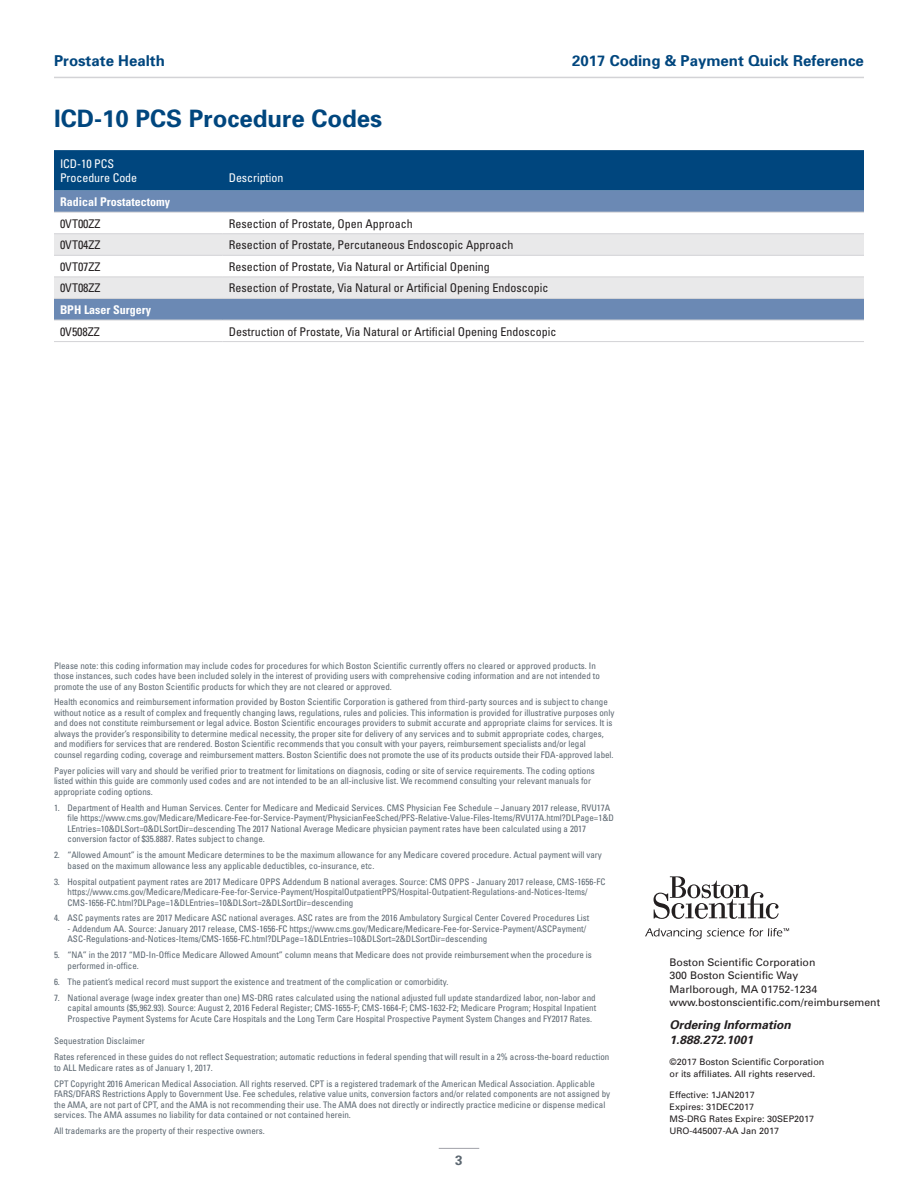
<style>
.page{position:relative;width:918px;height:1188px;background:#fff}
.page>*{position:absolute;margin:0;border:0;box-sizing:border-box;transform-origin:0 0}
.Head{font:700 24px "Univers";color:#00467e}
._2nd_pag_head{font:700 15px "Univers";color:#00467e}
._2nd_pag_head-2{font:700 13.5px "Univers";color:#5b6670}
.Table_Body{font:condensed 12px "Univers";color:#231f20}
.Table_Body-2{font:700 condensed 12px "Univers";color:#fff}
.t1{font:italic 700 12px/15px "Univers";color:#231f20}
.Table_Header{font:condensed 12px/13.5px "Univers";letter-spacing:-.005em;color:#fff}
.t2{font:10.5px "Univers";color:#231f20}
.legal{font:condensed 9px/10.5px "Univers";color:#5b6670}
.t3{font:9px/12px "Univers";color:#231f20}
</style>
<div class="page">
<hr style="left:54px;top:77px;width:810px;height:1px;background:#d3d3d6">
<svg style="left:654px;top:876px;width:125px;height:43px"></svg>
<svg style="left:645px;top:928px;width:144px;height:11px"></svg>
<div style="left:54px;top:150px;width:810px;height:41px;background:#00467e"></div>
<div style="left:54px;top:191px;width:810px;height:21px;background:#6b89b4"></div>
<div style="left:54px;top:299px;width:810px;height:21px;background:#6b89b4"></div>
<svg style="left:54px;top:234px;width:810px;height:64px;fill:#e9e9ea"></svg>
<hr style="left:54px;top:212px;width:169px;height:1px;background:#d3d3d6">
<hr style="left:223px;top:212px;width:641px;height:1px;background:#d3d3d6">
<hr style="left:54px;top:233px;width:169px;height:1px;background:#d3d3d6">
<hr style="left:223px;top:233px;width:641px;height:1px;background:#d3d3d6">
<hr style="left:54px;top:255px;width:169px;height:1px;background:#d3d3d6">
<hr style="left:223px;top:255px;width:641px;height:1px;background:#d3d3d6">
<hr style="left:54px;top:277px;width:169px;height:1px;background:#d3d3d6">
<hr style="left:223px;top:277px;width:641px;height:1px;background:#d3d3d6">
<hr style="left:54px;top:298px;width:169px;height:1px;background:#d3d3d6">
<hr style="left:223px;top:298px;width:641px;height:1px;background:#d3d3d6">
<hr style="left:54px;top:320px;width:169px;height:1px;background:#d3d3d6">
<hr style="left:223px;top:320px;width:641px;height:1px;background:#d3d3d6">
<hr style="left:54px;top:341px;width:169px;height:1px;background:#d3d3d6">
<hr style="left:223px;top:341px;width:641px;height:1px;background:#d3d3d6">
<hr style="left:439px;top:1148px;width:40px;height:1px;background:#a0a2a8">
<p class="_2nd_pag_head" style="left:54px;top:52px;width:112px">Prostate Health</p>
<p class="_2nd_pag_head" style="left:572px;top:52px;width:293px">2017 Coding &amp; Payment Quick Reference</p>
<p class="Head" style="left:54px;top:104px;width:330px">ICD-10 PCS Procedure Codes</p>
<p class="Table_Header" style="left:60px;top:157px;width:79px">ICD-10 PCS<br>Procedure Code</p>
<p class="Table_Header" style="left:229px;top:171px;width:56px">Description</p>
<p class="Table_Body-2" style="left:60px;top:195px;width:112px">Radical Prostatectomy</p>
<p class="Table_Body" style="left:60px;top:216px;width:42px">0VT00ZZ</p>
<p class="Table_Body" style="left:229px;top:216px;width:185px">Resection of Prostate, Open Approach</p>
<p class="Table_Body" style="left:60px;top:237px;width:42px">0VT04ZZ</p>
<p class="Table_Body" style="left:229px;top:237px;width:286px">Resection of Prostate, Percutaneous Endoscopic Approach</p>
<p class="Table_Body" style="left:60px;top:259px;width:42px">0VT07ZZ</p>
<p class="Table_Body" style="left:229px;top:259px;width:263px">Resection of Prostate, Via Natural or Artificial Opening</p>
<p class="Table_Body" style="left:60px;top:281px;width:42px">0VT08ZZ</p>
<p class="Table_Body" style="left:229px;top:281px;width:321px">Resection of Prostate, Via Natural or Artificial Opening Endoscopic</p>
<p class="Table_Body-2" style="left:60px;top:302px;width:93px">BPH Laser Surgery</p>
<p class="Table_Body" style="left:60px;top:324px;width:41px">0V508ZZ</p>
<p class="Table_Body" style="left:229px;top:324px;width:329px">Destruction of Prostate, Via Natural or Artificial Opening Endoscopic</p>
<p class="legal" style="left:54px;top:660px;width:547px">Please note: this coding information may include codes for procedures for which Boston Scientific currently offers no cleared or approved products. In those instances, such codes have been included solely in the interest of providing users with comprehensive coding information and are not intended to promote the use of any Boston Scientific products for which they are not cleared or approved.</p>
<p class="legal" style="left:54px;top:697px;width:562px">Health economics and reimbursement information provided by Boston Scientific Corporation is gathered from third-party sources and is subject to change without notice as a result of complex and frequently changing laws, regulations, rules and policies. This information is provided for illustrative purposes only and does not constitute reimbursement or legal advice. Boston Scientific encourages providers to submit accurate and appropriate claims for services. It is always the provider’s responsibility to determine medical necessity, the proper site for delivery of any services and to submit appropriate codes, charges, and modifiers for services that are rendered. Boston Scientific recommends that you consult with your payers, reimbursement specialists and/or legal counsel regarding coding, coverage and reimbursement matters. Boston Scientific does not promote the use of its products outside their FDA-approved label.</p>
<p class="legal" style="left:54px;top:765px;width:542px">Payer policies will vary and should be verified prior to treatment for limitations on diagnosis, coding or site of service requirements. The coding options listed within this guide are commonly used codes and are not intended to be an all-inclusive list. We recommend consulting your relevant manuals for appropriate coding options.</p>
<p class="legal" style="left:68px;top:802px;width:548px;text-indent:-14px">1. Department of Health and Human Services. Center for Medicare and Medicaid Services. CMS Physician Fee Schedule – January 2017 release, RVU17A file https://www.cms.gov/Medicare/Medicare-Fee-for-Service-Payment/PhysicianFeeSched/PFS-Relative-Value-Files-Items/RVU17A.html?DLPage=1&amp;D LEntries=10&amp;DLSort=0&amp;DLSortDir=descending The 2017 National Average Medicare physician payment rates have been calculated using a 2017 conversion factor of $35.8887. Rates subject to change.</p>
<p class="legal" style="left:68px;top:850px;width:536px;text-indent:-14px">2. “Allowed Amount” is the amount Medicare determines to be the maximum allowance for any Medicare covered procedure. Actual payment will vary based on the maximum allowance less any applicable deductibles, co-insurance, etc.</p>
<p class="legal" style="left:68px;top:876px;width:539px;text-indent:-14px">3. Hospital outpatient payment rates are 2017 Medicare OPPS Addendum B national averages. Source: CMS OPPS - January 2017 release, CMS-1656-FC https://www.cms.gov/Medicare/Medicare-Fee-for-Service-Payment/HospitalOutpatientPPS/Hospital-Outpatient-Regulations-and-Notices-Items/<br>CMS-1656-FC.html?DLPage=1&amp;DLEntries=10&amp;DLSort=2&amp;DLSortDir=descending</p>
<p class="legal" style="left:54px;top:913px;width:537px">4. ASC payments rates are 2017 Medicare ASC national averages. ASC rates are from the 2016 Ambulatory Surgical Center Covered Procedures List</p>
<p class="legal" style="left:68px;top:923px;width:520px">- Addendum AA. Source: January 2017 release, CMS-1656-FC https://www.cms.gov/Medicare/Medicare-Fee-for-Service-Payment/ASCPayment/<br>ASC-Regulations-and-Notices-Items/CMS-1656-FC.html?DLPage=1&amp;DLEntries=10&amp;DLSort=2&amp;DLSortDir=descending</p>
<p class="legal" style="left:68px;top:950px;width:526px;text-indent:-14px">5. “NA” in the 2017 “MD-In-Office Medicare Allowed Amount” column means that Medicare does not provide reimbursement when the procedure is performed in-office.</p>
<p class="legal" style="left:54px;top:976px;width:396px">6. The patient’s medical record must support the existence and treatment of the complication or comorbidity.</p>
<p class="legal" style="left:68px;top:992px;width:530px;text-align:justify;text-indent:-14px">7. National average (wage index greater than one) MS-DRG rates calculated using the national adjusted full update standardized labor, non-labor and capital amounts ($5,962.93). Source: August 2, 2016 Federal Register; CMS-1655-F; CMS-1664-F; CMS-1632-F2; Medicare Program; Hospital Inpatient Prospective Payment Systems for Acute Care Hospitals and the Long Term Care Hospital Prospective Payment System Changes and FY2017 Rates.</p>
<p class="legal" style="left:54px;top:1036px;width:92px">Sequestration Disclaimer</p>
<p class="legal" style="left:54px;top:1052px;width:557px">Rates referenced in these guides do not reflect Sequestration; automatic reductions in federal spending that will result in a 2% across-the-board reduction to ALL Medicare rates as of January 1, 2017.</p>
<p class="legal" style="left:54px;top:1078px;width:558px">CPT Copyright 2016 American Medical Association. All rights reserved. CPT is a registered trademark of the American Medical Association. Applicable FARS/DFARS Restrictions Apply to Government Use. Fee schedules, relative value units, conversion factors and/or related components are not assigned by the AMA, are not part of CPT, and the AMA is not recommending their use. The AMA does not directly or indirectly practice medicine or dispense medical services. The AMA assumes no liability for data contained or not contained herein.</p>
<p class="legal" style="left:54px;top:1125px;width:212px">All trademarks are the property of their respective owners.</p>
<p class="_2nd_pag_head-2" style="left:455px;top:1152px;width:9px">3</p>
<p class="t2" style="left:670px;top:956px;width:147px">Boston Scientific Corporation</p>
<p class="t2" style="left:670px;top:969px;width:130px">300 Boston Scientific Way</p>
<p class="t2" style="left:670px;top:983px;width:149px">Marlborough, MA 01752-1234</p>
<p class="t2" style="left:670px;top:996px;width:212px">www.bostonscientific.com/reimbursement</p>
<p class="t1" style="left:670px;top:1017px;width:123px">Ordering Information<br>1.888.272.1001</p>
<p class="t3" style="left:670px;top:1056px;width:156px">©2017 Boston Scientific Corporation or its affiliates. All rights reserved.</p>
<p class="t3" style="left:670px;top:1089px;width:87px">Effective: 1JAN2017</p>
<p class="t3" style="left:670px;top:1101px;width:86px">Expires: 31DEC2017</p>
<p class="t3" style="left:670px;top:1113px;width:146px">MS-DRG Rates Expire: 30SEP2017</p>
<p class="t3" style="left:670px;top:1125px;width:111px">URO-445007-AA Jan 2017</p>
</div>
